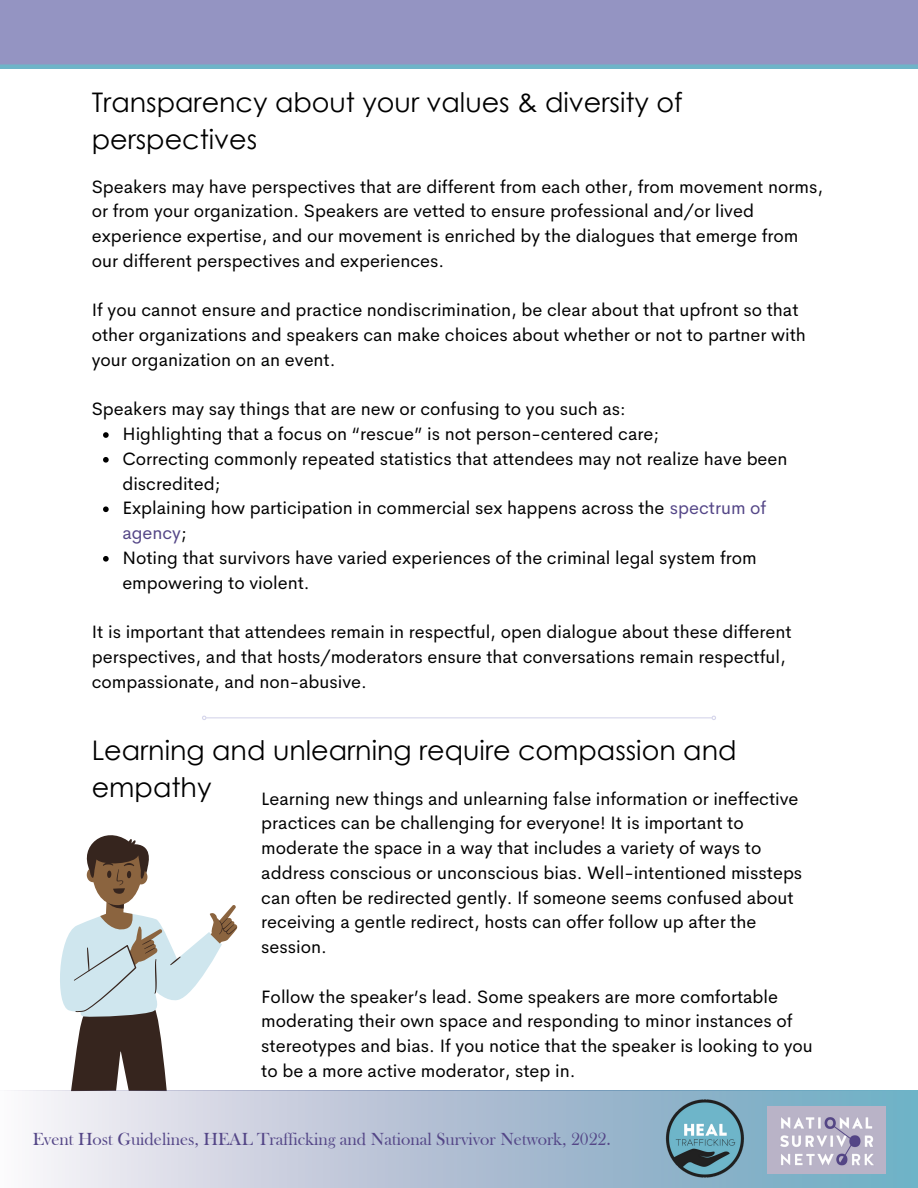
<style>
.page{position:relative;width:918px;height:1188px;background:#fff}
.page>*{position:absolute;margin:0;border:0;box-sizing:border-box;transform-origin:0 0}
.t1{font:27px/37.2px "Century Gothic";color:#000}
.t2{font:18px/24.8px "Cerebri Sans";color:#000}
.t3{font:18px "Bask Old Face";color:#544687}
.s1{color:#544687}
</style>
<div class="page">
<svg style="left:48px;top:835px;width:201px;height:256px"></svg>
<svg style="left:40px;top:1091px;width:878px;height:97px;background:#b7c7d9"></svg>
<img style="left:663px;top:1090px;width:83px;height:92px">
<img style="left:767px;top:1107px;width:118px;height:66px">
<svg style="left:0;top:0;width:918px;height:69px;background:#9196c2"></svg>
<svg style="left:103px;top:432px;width:6px;height:6px"></svg>
<svg style="left:103px;top:457px;width:6px;height:6px"></svg>
<svg style="left:103px;top:506px;width:6px;height:6px"></svg>
<svg style="left:103px;top:556px;width:6px;height:6px"></svg>
<hr style="left:206px;top:717px;width:506px;height:1px;background:#d5d5eb">
<svg style="left:202px;top:715px;width:5px;height:5px"></svg>
<svg style="left:711px;top:715px;width:5px;height:5px"></svg>
<h1 class="t1" style="left:92px;top:82px;width:592px">Transparency about your values &amp; diversity of perspectives</h1>
<p class="t2" style="left:92px;top:174px;width:733px">Speakers may have perspectives that are different from each other, from movement norms, or from your organization. Speakers are vetted to ensure professional and/or lived experience expertise, and our movement is enriched by the dialogues that emerge from our different perspectives and experiences.</p>
<p class="t2" style="left:92px;top:298px;width:716px">If you cannot ensure and practice nondiscrimination, be clear about that upfront so that other organizations and speakers can make choices about whether or not to partner with your organization on an event.</p>
<p class="t2" style="left:92px;top:397px;width:536px">Speakers may say things that are new or confusing to you such as:</p>
<p class="t2" style="left:122px;top:421px;width:667px">Highlighting that a focus on “rescue” is not person-centered care;<br>Correcting commonly repeated statistics that attendees may not realize have been discredited;<br>Explaining how participation in commercial sex happens across the <span class="s1">spectrum of agency</span>;<br>Noting that survivors have varied experiences of the criminal legal system from empowering to violent.</p>
<p class="t2" style="left:92px;top:619px;width:701px">It is important that attendees remain in respectful, open dialogue about these different perspectives, and that hosts/moderators ensure that conversations remain respectful, compassionate, and non-abusive.</p>
<h1 class="t1" style="left:92px;top:730px;width:646px">Learning and unlearning require compassion and empathy</h1>
<p class="t2" style="left:261px;top:786px;width:543px">Learning new things and unlearning false information or ineffective practices can be challenging for everyone! It is important to moderate the space in a way that includes a variety of ways to address conscious or unconscious bias. Well-intentioned missteps can often be redirected gently. If someone seems confused about receiving a gentle redirect, hosts can offer follow up after the session.</p>
<p class="t2" style="left:261px;top:984px;width:553px">Follow the speaker’s lead. Some speakers are more comfortable moderating their own space and responding to minor instances of stereotypes and bias. If you notice that the speaker is looking to you to be a more active moderator, step in.</p>
<p class="t3" style="left:33px;top:1131px;width:580px">Event Host Guidelines, HEAL Trafficking and National Survivor Network, 2022.</p>
</div>
